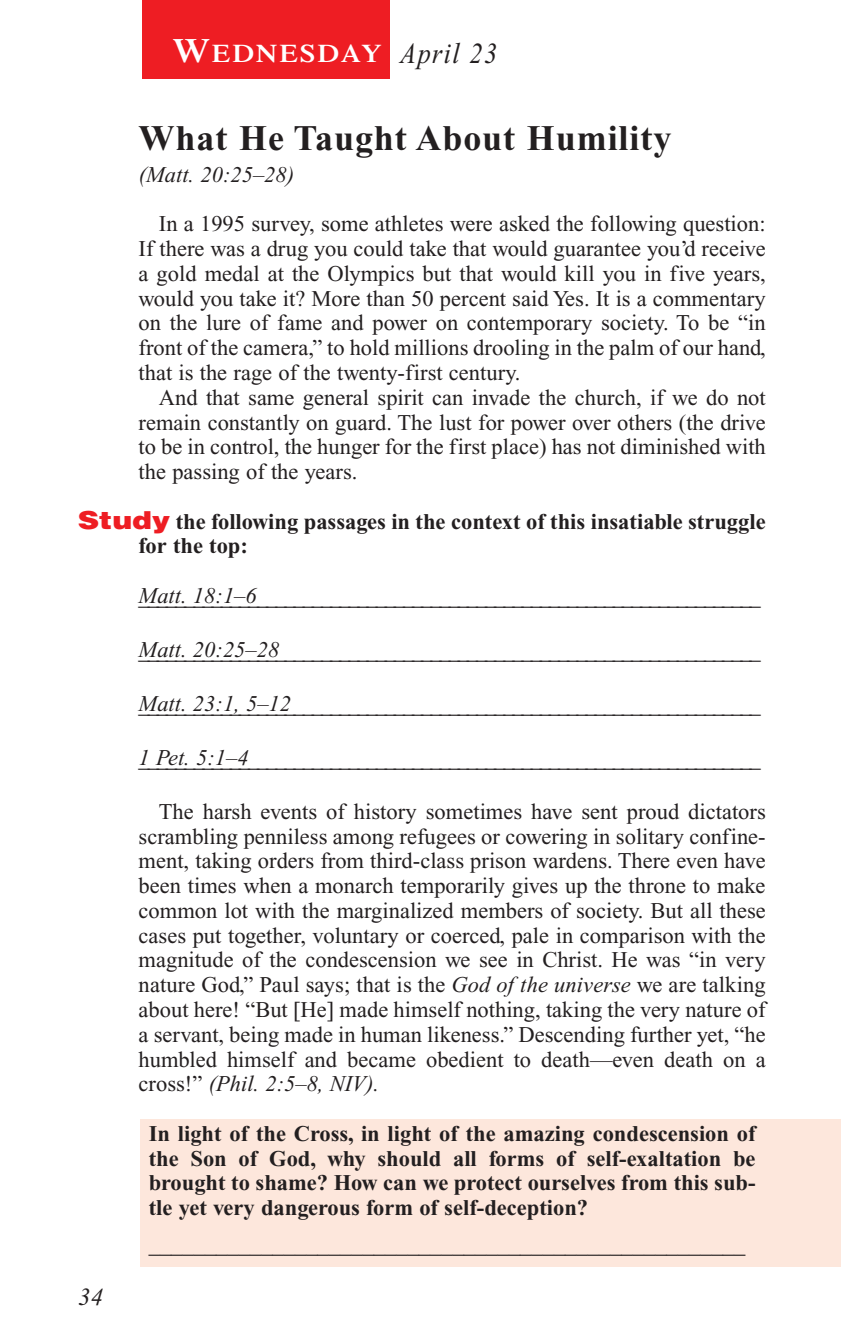
<style>
.page{position:relative;width:841px;height:1337px;background:#fff}
.page>*{position:absolute;margin:0;border:0;box-sizing:border-box;transform-origin:0 0}
.t1{font:700 36px "Times New Roman";letter-spacing:.025em;color:#231f20}
.t2{font:600 25.2px "Times";letter-spacing:.065em;color:#fff;scale:1.1 1}
.t3{font:italic 24.75px "Times New Roman";color:#231f20}
.t4{font:22.5px/24.8px "Times New Roman";color:#231f20;text-align:justify}
.t5{font:italic 22.5px "Times New Roman";color:#231f20}
.t6{font:700 22.5px/24.8px "Times New Roman";color:#231f20}
.s1{font-size:33.75px}
.s2{font-family:"Times New Roman";font-weight:400;font-style:italic;font-size:29.25px;color:#231f20}
.s3{font-family:"Helvetica";font-weight:900;font-size:24.75px;color:#ee1d23}
.s4{font-style:italic}
</style>
<div class="page">
<div style="left:141px;top:1119px;width:699px;height:147px;background:#fde7dc"></div>
<div style="left:142px;top:0;width:247px;height:79px;background:#ee1d23"></div>
<p class="t2" style="left:173px;top:44px;width:296px"><span class="s1">W</span>EDNESDAY <span class="s2">April 23</span></p>
<h1 class="t1" style="left:139px;top:127px;width:534px">What He Taught About Humility</h1>
<p class="t5" style="left:139px;top:166px;width:157px">(Matt. 20:25–28)</p>
<p class="t4" style="left:139px;top:214px;width:628px;text-indent:20px">In a 1995 survey, some athletes were asked the following question:<br>If there was a drug you could take that would guarantee you’d receive a gold medal at the Olympics but that would kill you in five years, would you take it? More than 50 percent said Yes. It is a commentary on the lure of fame and power on contemporary society. To be “in front of the camera,” to hold millions drooling in the palm of our hand, that is the rage of the twenty-first century.</p>
<p class="t4" style="left:139px;top:387px;width:628px;text-indent:20px">And that same general spirit can invade the church, if we do not remain constantly on guard. The lust for power over others (the drive to be in control, the hunger for the first place) has not diminished with the passing of the years.</p>
<p class="t6" style="left:139px;top:511px;width:628px;text-indent:-61px"><span class="s3">Study</span> the following passages in the context of this insatiable struggle for the top:</p>
<p class="t5" style="left:139px;top:587px;width:120px">Matt. 18:1–6</p>
<p class="t5" style="left:139px;top:589px;width:623px">____________________________________________________________________</p>
<p class="t5" style="left:139px;top:641px;width:142px">Matt. 20:25–28</p>
<p class="t5" style="left:139px;top:643px;width:623px">____________________________________________________________________</p>
<p class="t5" style="left:139px;top:695px;width:154px">Matt. 23:1, 5–12</p>
<p class="t5" style="left:139px;top:697px;width:623px">____________________________________________________________________</p>
<p class="t5" style="left:139px;top:751px;width:623px">1____________________________________________________________________</p>
<p class="t5" style="left:156px;top:749px;width:94px">Pet. 5:1–4</p>
<p class="t4" style="left:139px;top:801px;width:628px;text-indent:20px">The harsh events of history sometimes have sent proud dictators scrambling penniless among refugees or cowering in solitary confine&shy;ment, taking orders from third-class prison wardens. There even have been times when a monarch temporarily gives up the throne to make common lot with the marginalized members of society. But all these cases put together, voluntary or coerced, pale in comparison with the magnitude of the condescension we see in Christ. He was “in very nature God,” Paul says; that is the <span class="s4">God of the universe</span> we are talking about here! “But [He] made himself nothing, taking the very nature of a servant, being made in human likeness.” Descending further yet, “he humbled himself and became obedient to death—even death on a cross!” <span class="s4">(Phil. 2:5–8, NIV).</span></p>
<p class="t6" style="left:149px;top:1123px;width:608px;text-align:justify">In light of the Cross, in light of the amazing condescension of the Son of God, why should all forms of self-exaltation be brought to shame? How can we protect ourselves from this sub&shy;tle yet very dangerous form of self-deception?</p>
<p class="t6" style="left:149px;top:1235px;width:598px">_____________________________________________________</p>
<p class="t3" style="left:78px;top:1288px;width:26px">34</p>
</div>
